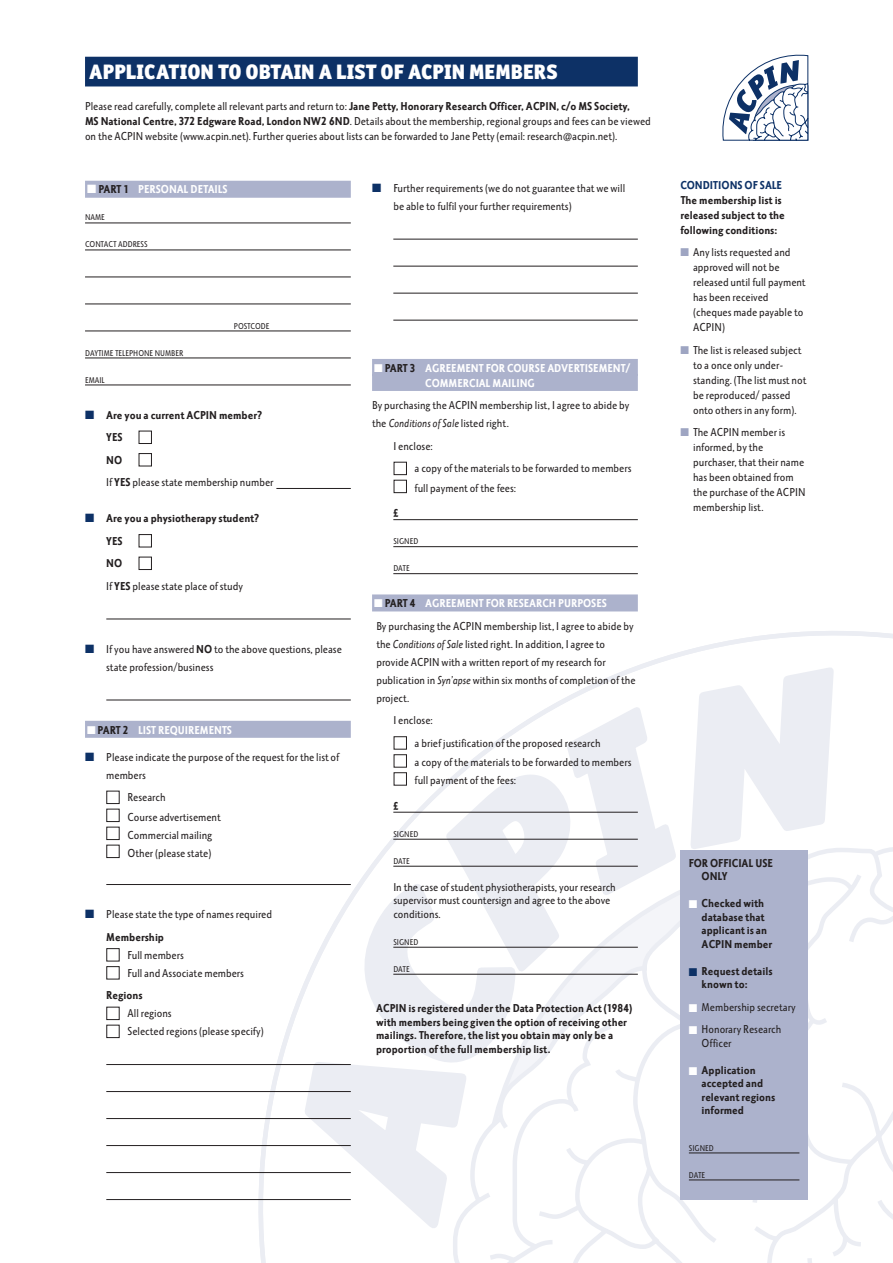
<style>
.page{position:relative;width:893px;height:1263px;background:#fff}
.page>*{position:absolute;margin:0;border:0;box-sizing:border-box;transform-origin:0 0}
.t1{font:900 21px "Officina San ITC";color:#fff}
.t2{font:11.25px/15px "Octone ITC";color:#231f20}
.t3{font:700 11.25px/13.5px "Octone ITC";color:#231f20}
.t4{font:700 11.25px/15px "Octone ITC";color:#fff}
.t5{font:700 11.25px "Octone ITC";color:#0d3166}
.t6{font:8.25px "Octone ITC";color:#231f20}
.s1{font-weight:700}
.s2{color:#231f20}
.s3{color:#0d3166}
.s4{color:#fff}
.s5{font-weight:400}
.s6{font-style:italic}
.s7{font-weight:700;color:#fff}
.s8{color:#9ea5c2}
</style>
<div class="page">
<svg style="left:259px;top:631px;width:634px;height:632px"></svg>
<svg style="left:301px;top:706px;width:378px;height:527px"></svg>
<svg style="left:688px;top:668px;width:148px;height:179px"></svg>
<div style="left:85px;top:57px;width:553px;height:29px;background:#0d3166"></div>
<div style="left:680px;top:850px;width:128px;height:350px;background:#acb2cc"></div>
<hr style="left:689px;top:1152px;width:110px;height:1px;background:#231f20">
<hr style="left:689px;top:1179px;width:110px;height:1px;background:#231f20">
<div style="left:85px;top:181px;width:266px;height:17px;background:#acb2cc"></div>
<hr style="left:85px;top:223px;width:266px;height:1px;background:#231f20">
<hr style="left:85px;top:250px;width:266px;height:1px;background:#231f20">
<hr style="left:85px;top:277px;width:266px;height:1px;background:#231f20">
<hr style="left:85px;top:304px;width:266px;height:1px;background:#231f20">
<hr style="left:85px;top:331px;width:266px;height:1px;background:#231f20">
<hr style="left:85px;top:358px;width:266px;height:1px;background:#231f20">
<hr style="left:85px;top:385px;width:266px;height:1px;background:#231f20">
<hr style="left:276px;top:488px;width:75px;height:1px;background:#231f20">
<hr style="left:106px;top:619px;width:245px;height:1px;background:#231f20">
<hr style="left:106px;top:700px;width:245px;height:1px;background:#231f20">
<div style="left:85px;top:721px;width:266px;height:17px;background:#acb2cc"></div>
<hr style="left:106px;top:884px;width:245px;height:1px;background:#231f20">
<hr style="left:106px;top:1064px;width:245px;height:1px;background:#231f20">
<hr style="left:106px;top:1091px;width:245px;height:1px;background:#231f20">
<hr style="left:106px;top:1118px;width:245px;height:1px;background:#231f20">
<hr style="left:106px;top:1145px;width:245px;height:1px;background:#231f20">
<hr style="left:106px;top:1172px;width:245px;height:1px;background:#231f20">
<hr style="left:106px;top:1199px;width:245px;height:1px;background:#231f20">
<hr style="left:393px;top:239px;width:245px;height:1px;background:#231f20">
<hr style="left:393px;top:266px;width:245px;height:1px;background:#231f20">
<hr style="left:393px;top:293px;width:245px;height:1px;background:#231f20">
<hr style="left:393px;top:320px;width:245px;height:1px;background:#231f20">
<div style="left:372px;top:359px;width:266px;height:17px;background:#acb2cc"></div>
<div style="left:372px;top:374px;width:266px;height:17px;background:#acb2cc"></div>
<hr style="left:393px;top:519px;width:245px;height:1px;background:#231f20">
<hr style="left:393px;top:546px;width:245px;height:1px;background:#231f20">
<hr style="left:393px;top:573px;width:245px;height:1px;background:#231f20">
<div style="left:372px;top:594px;width:266px;height:17px;background:#acb2cc"></div>
<hr style="left:393px;top:812px;width:245px;height:1px;background:#231f20">
<hr style="left:393px;top:839px;width:245px;height:1px;background:#231f20">
<hr style="left:393px;top:866px;width:245px;height:1px;background:#231f20">
<hr style="left:393px;top:947px;width:245px;height:1px;background:#231f20">
<hr style="left:393px;top:974px;width:245px;height:1px;background:#231f20">
<svg style="left:722px;top:55px;width:86px;height:86px"></svg>
<h1 class="t1" style="left:89px;top:65px;width:470px">APPLICATION TO OBTAIN A LIST OF ACPIN MEMBERS</h1>
<p class="t2" style="left:85px;top:100px;width:567px">Please read carefully, complete all relevant parts and return to: <span class="s1">Jane Petty, Honorary Research Officer, ACPIN, c/o MS Society,<br>MS National Centre, 372 Edgware Road, London NW2 6ND</span>. Details about the membership, regional groups and fees can be viewed on the ACPIN website (www.acpin.net). Further queries about lists can be forwarded to Jane Petty (email: research@acpin.net).</p>
<p class="t4" style="left:87px;top:183px;width:142px">■ <span class="s2">PART 1</span> PERSONAL DETAILS</p>
<p class="t6" style="left:85px;top:215px;width:21px">NAME</p>
<p class="t6" style="left:85px;top:242px;width:64px">CONTACT ADDRESS</p>
<p class="t6" style="left:234px;top:323px;width:37px">POSTCODE</p>
<p class="t6" style="left:85px;top:350px;width:100px">DAYTIME TELEPHONE NUMBER</p>
<p class="t6" style="left:85px;top:377px;width:21px">EMAIL</p>
<p class="t3" style="left:106px;top:404px;width:169px;line-height:22.5px;text-indent:-21px"><span class="s3">■</span> Are you a current ACPIN member?<br>YES <span class="s4">■<br></span>NO <span class="s4">■<br></span><span class="s5">If</span> YES <span class="s5">please state membership number</span></p>
<p class="t3" style="left:106px;top:508px;width:154px;line-height:22.5px;text-indent:-21px"><span class="s3">■</span> Are you a physiotherapy student?<br>YES <span class="s4">■<br></span>NO <span class="s4">■<br></span><span class="s5">If</span> YES <span class="s5">please state place of study</span></p>
<p class="t2" style="left:106px;top:641px;width:237px;line-height:18px;text-indent:-21px"><span class="s3">■</span> If you have answered <span class="s1">NO</span> to the above questions, please state profession/business</p>
<p class="t4" style="left:87px;top:723px;width:146px">■ <span class="s2">PART 2</span> LIST REQUIREMENTS</p>
<p class="t2" style="left:106px;top:749px;width:234px;line-height:18px;text-indent:-21px"><span class="s3">■</span> Please indicate the purpose of the request for the list of members</p>
<p class="t2" style="left:106px;top:791px;width:61px"><span class="s4">■</span> Research</p>
<p class="t2" style="left:106px;top:810px;width:116px"><span class="s4">■</span> Course advertisement</p>
<p class="t2" style="left:106px;top:828px;width:108px"><span class="s4">■</span> Commercial mailing</p>
<p class="t2" style="left:106px;top:846px;width:107px"><span class="s4">■</span> Other (please state)</p>
<p class="t2" style="left:106px;top:904px;width:167px;line-height:22.5px;text-indent:-21px"><span class="s3">■</span> Please state the type of names required<br><span class="s1">Membership</span></p>
<p class="t2" style="left:106px;top:948px;width:79px"><span class="s4">■</span> Full members</p>
<p class="t2" style="left:106px;top:962px;width:139px;line-height:22.5px"><span class="s4">■</span> Full and Associate members<br><span class="s1">Regions</span></p>
<p class="t2" style="left:106px;top:1007px;width:67px"><span class="s4">■</span> All regions</p>
<p class="t2" style="left:106px;top:1025px;width:159px"><span class="s4">■</span> Selected regions (please specify)</p>
<p class="t2" style="left:393px;top:180px;width:233px;line-height:18px;text-indent:-21px"><span class="s3">■</span> Further requirements (we do not guarantee that we will be able to fulfil your further requirements)</p>
<p class="t4" style="left:425px;top:361px;width:207px;text-indent:-51px">■ <span class="s2">PART 3</span> AGREEMENT FOR COURSE ADVERTISEMENT/<br>COMMERCIAL MAILING</p>
<p class="t2" style="left:372px;top:397px;width:259px;line-height:18px">By purchasing the ACPIN membership list, I agree to abide by the <span class="s6">Conditions of Sale</span> listed right.</p>
<p class="t2" style="left:393px;top:439px;width:41px">I enclose:</p>
<p class="t2" style="left:393px;top:462px;width:240px"><span class="s4">■</span> a copy of the materials to be forwarded to members</p>
<p class="t2" style="left:393px;top:481px;width:124px"><span class="s4">■</span> full payment of the fees:</p>
<p class="t3" style="left:393px;top:507px;width:7px">£</p>
<p class="t6" style="left:393px;top:538px;width:26px">SIGNED</p>
<p class="t6" style="left:393px;top:565px;width:18px">DATE</p>
<p class="t2" style="left:374px;top:593px;width:261px;line-height:22.5px"><span class="s4">■</span> <span class="s1">PART 4</span> <span class="s7">AGREEMENT FOR RESEARCH PURPOSES<br></span>By purchasing the ACPIN membership list, I agree to abide by</p>
<p class="t2" style="left:376px;top:636px;width:261px;line-height:18px">the <span class="s6">Conditions of Sale</span> listed right. In addition, I agree to provide ACPIN with a written report of my research for publication in <span class="s6">Syn’apse</span> within six months of completion of the project.</p>
<p class="t2" style="left:393px;top:714px;width:41px">I enclose:</p>
<p class="t2" style="left:393px;top:736px;width:209px"><span class="s4">■</span> a brief justification of the proposed research</p>
<p class="t2" style="left:393px;top:756px;width:240px"><span class="s4">■</span> a copy of the materials to be forwarded to members</p>
<p class="t2" style="left:393px;top:774px;width:124px"><span class="s4">■</span> full payment of the fees:</p>
<p class="t3" style="left:393px;top:800px;width:7px">£</p>
<p class="t6" style="left:393px;top:831px;width:26px">SIGNED</p>
<p class="t6" style="left:393px;top:858px;width:18px">DATE</p>
<p class="t2" style="left:393px;top:881px;width:224px;line-height:13.5px">In the case of student physiotherapists, your research supervisor must countersign and agree to the above conditions.</p>
<p class="t6" style="left:393px;top:939px;width:26px">SIGNED</p>
<p class="t6" style="left:393px;top:966px;width:18px">DATE</p>
<p class="t3" style="left:376px;top:1002px;width:257px">ACPIN is registered under the Data Protection Act (1984) with members being given the option of receiving other mailings. Therefore, the list you obtain may only be a proportion ofthe full membership list.</p>
<p class="t5" style="left:680px;top:181px;width:103px">CONDITIONS OF SALE</p>
<p class="t3" style="left:680px;top:193px;width:106px;line-height:15px">The membership list is released subject to the following conditions:</p>
<p class="t2" style="left:693px;top:246px;width:114px;text-indent:-13px"><span class="s8">■</span> Any lists requested and approved will not be released until full payment has been received (cheques made payable to<br>ACPIN)</p>
<p class="t2" style="left:693px;top:343px;width:115px;text-indent:-13px"><span class="s8">■</span> The list is released subject to a once only under&shy;standing. (The list must not be reproduced/ passed onto others in any form).</p>
<p class="t2" style="left:693px;top:426px;width:114px;text-indent:-13px"><span class="s8">■</span> The ACPIN member is informed, by the purchaser, that their name has been obtained from the purchase of the ACPIN membership list.</p>
<p class="t3" style="left:702px;top:857px;width:73px;text-indent:-13px">FOR OFFICIAL USE<br>ONLY</p>
<p class="t3" style="left:702px;top:898px;width:72px;text-indent:-13px"><span class="s4">■</span> Checked with database that applicant is an<br>ACPIN member</p>
<p class="t3" style="left:702px;top:965px;width:72px;text-indent:-13px"><span class="s3">■</span> Request details known to:</p>
<p class="t2" style="left:689px;top:1000px;width:109px"><span class="s4">■</span> Membership secretary</p>
<p class="t2" style="left:702px;top:1024px;width:81px;line-height:13.5px;text-indent:-13px"><span class="s4">■</span> Honorary Research<br>Officer</p>
<p class="t3" style="left:702px;top:1064px;width:75px;text-indent:-13px"><span class="s4">■</span> Application accepted and relevant regions informed</p>
<p class="t6" style="left:689px;top:1145px;width:26px">SIGNED</p>
<p class="t6" style="left:689px;top:1172px;width:18px">DATE</p>
</div>
